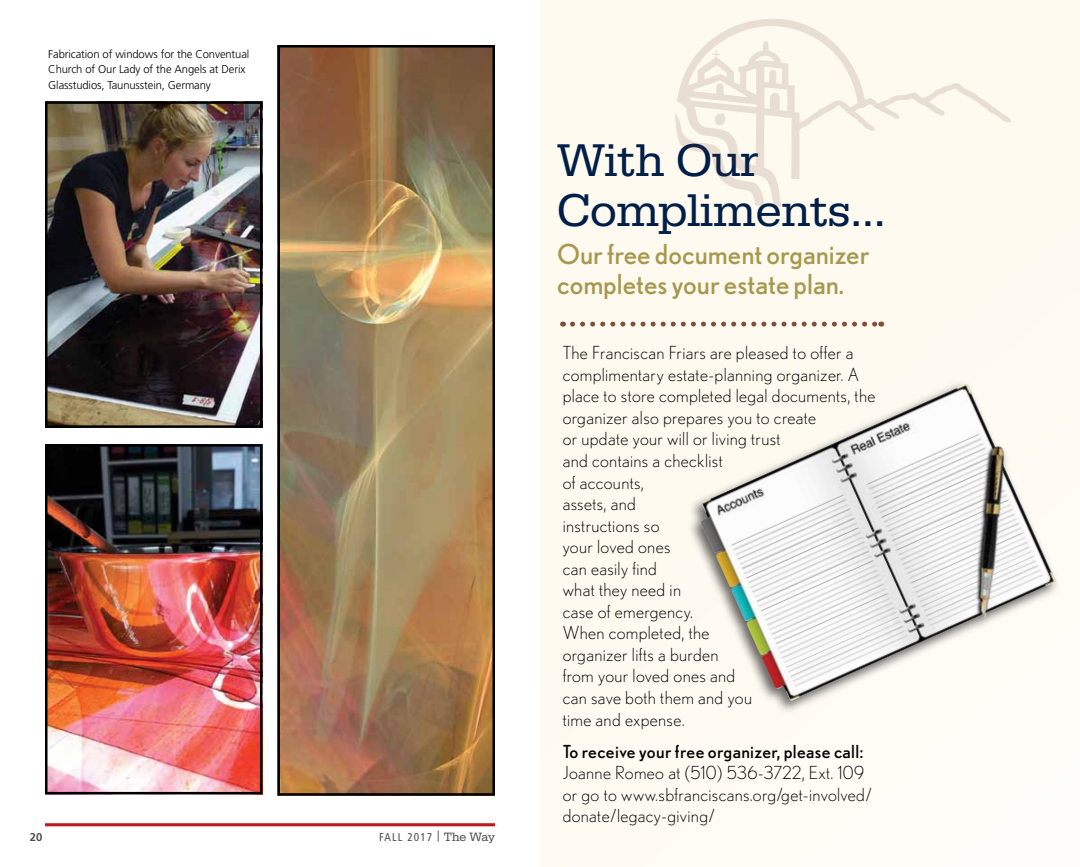
<style>
.page{position:relative;width:1080px;height:867px;background:#fff}
.page>*{position:absolute;margin:0;border:0;box-sizing:border-box;transform-origin:0 0}
.t1{font:47.5px/50px "Serifa";color:#001f48}
.t2{font:27.5px/30px "Nobel";color:#a6994f}
.t3{font:300 18px/21.5px "Nobel";letter-spacing:.02em;color:#000}
.t4{font:18px "Nobel";letter-spacing:.02em;color:#000}
.t5{font:300 11.25px/15px "Frutiger";letter-spacing:-.01em;color:#000}
.t6{font:condensed 11.25px "Frutiger";letter-spacing:.1em;color:#4d4d4f}
.t7{font:700 11.25px "Frutiger";color:#4d4d4f}
.s1{font-family:"Serifa";font-stretch:normal;font-size:12.5px}
</style>
<div class="page">
<svg style="left:45px;top:823px;width:450px;height:3px"></svg>
<div style="left:541px;top:0;width:539px;height:866px;background:#fffaf0"></div>
<img style="left:281px;top:48px;width:211px;height:744px">
<div style="left:278px;top:45px;width:217px;height:750px;border:2px solid #000"></div>
<img style="left:48px;top:104px;width:211px;height:321px">
<div style="left:45px;top:101px;width:217px;height:327px;border:2px solid #000"></div>
<img style="left:48px;top:447px;width:211px;height:344px">
<div style="left:45px;top:444px;width:217px;height:350px;border:2px solid #000"></div>
<svg style="left:572px;top:321px;width:310px;height:5px"></svg>
<svg style="left:675px;top:19px;width:336px;height:187px"></svg>
<div style="left:686px;top:378px;width:374px;height:335px;background:#000;opacity:.6"></div>
<img style="left:701px;top:383px;width:264px;height:172px">
<p class="t5" style="left:48px;top:47px;width:203px">Fabrication of windows for the Conventual<br>Church of Our Lady of the Angels at Derix<br>Glasstudios, Taunusstein, Germany</p>
<p class="t7" style="left:30px;top:830px;width:14px">20</p>
<p class="t6" style="left:379px;top:830px;width:117px">FALL 2017 | <span class="s1">The Way</span></p>
<h1 class="t1" style="left:557px;top:136px;width:330px">With Our<br>Compliments…</h1>
<h2 class="t2" style="left:557px;top:238px;width:314px">Our free document organizer completes your estate plan.</h2>
<p class="t3" style="left:563px;top:342px;width:314px">The Franciscan Friars are pleased to offer a complimentary estate-planning organizer. A place to store completed legal documents, the organizer also prepares you to create<br>or update your will or living trust<br>and contains a checklist<br>of accounts,<br>assets, and<br>instructions so<br>your loved ones<br>can easily find<br>what they need in<br>case of emergency.<br>When completed, the<br>organizer lifts a burden<br>from your loved ones and<br>can save both them and you<br>time and expense.</p>
<p class="t4" style="left:563px;top:740px;width:302px">To receive your free organizer, please call:</p>
<p class="t3" style="left:563px;top:761px;width:311px">Joanne Romeo at (510) 536-3722, Ext. 109 or go to www.sbfranciscans.org/get-involved/ donate/legacy-giving/</p>
</div>
